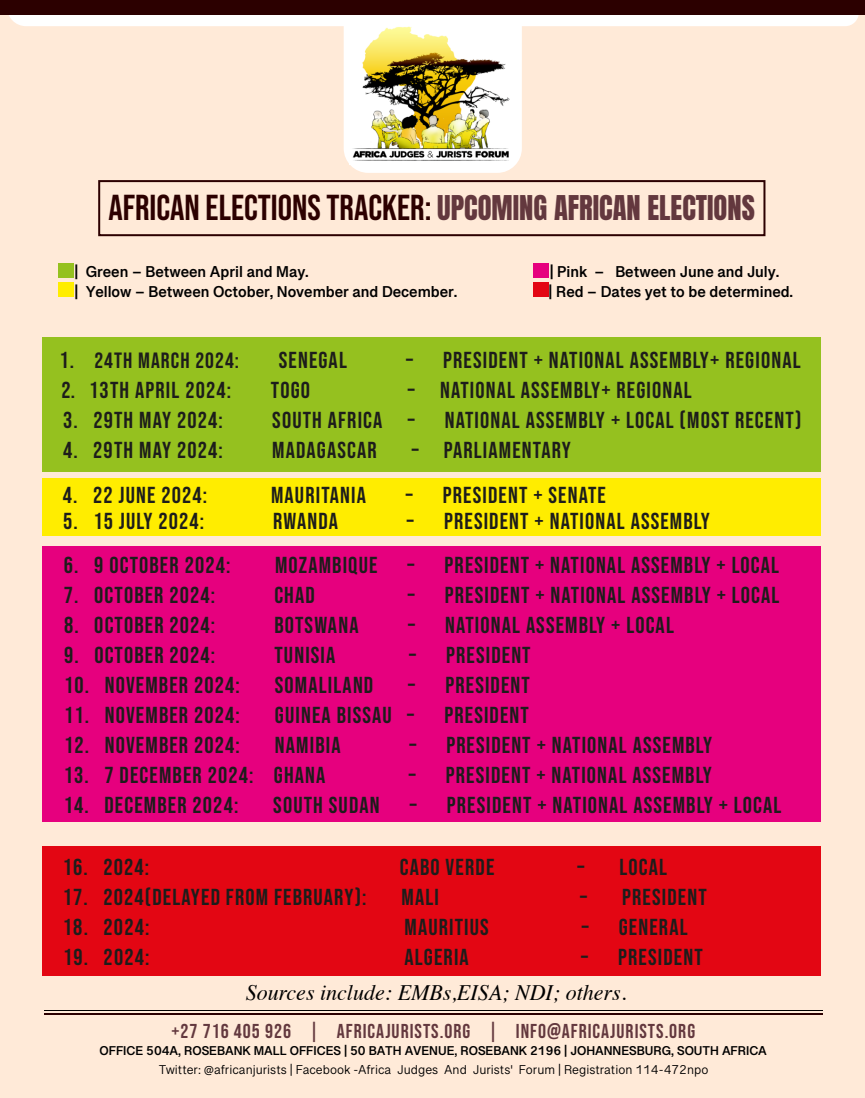
<style>
.page{position:relative;width:865px;height:1098px;background:#fff}
.page>*{position:absolute;margin:0;border:0;box-sizing:border-box;transform-origin:0 0}
.t1{font:35.9px "Bebas Neue";color:#2c0000}
.t2{font:23px "Bebas Neue";letter-spacing:.05em;color:#1d1d1b}
.t3{font:italic 22px "Times";color:#000}
.t4{font:22px "Bebas Neue";letter-spacing:.05em;color:#1d1d1b}
.t5{font:20px "Bebas Neue";letter-spacing:.05em;color:#63383e}
.t6{font:700 16px "Tamil Sangam MN";color:#000}
.t7{font:13px "Tamil Sangam MN";color:#000}
.t8{font:700 13px "Tamil Sangam MN";color:#000}
.s1{font-family:"Anton";font-size:28.5px;color:#63383e}
.s2{font-size:23px}
</style>
<div class="page">
<div style="left:0;top:11px;width:865px;height:1086px;background:#ffead8"></div>
<div style="left:42px;top:478px;width:778px;height:58px;background:#ffed00"></div>
<div style="left:42px;top:337px;width:778px;height:134px;background:#95c11f"></div>
<div style="left:42px;top:846px;width:778px;height:129px;background:#e30613"></div>
<div style="left:42px;top:546px;width:778px;height:275px;background:#e6007e"></div>
<div style="left:98px;top:180px;width:667px;height:56px;border:2px solid #2c0000"></div>
<svg style="left:9px;top:15px;width:849px;height:158px"></svg>
<div style="left:0;top:0;width:865px;height:15px;background:#2c0000"></div>
<hr style="left:44px;top:1009px;width:778px;height:1px;background:#000">
<div style="left:58px;top:263px;width:16px;height:14px;background:#95c11f"></div>
<div style="left:58px;top:282px;width:16px;height:14px;background:#ffed00"></div>
<div style="left:532px;top:263px;width:16px;height:14px;background:#e6007e"></div>
<div style="left:532px;top:282px;width:16px;height:14px;background:#e30613"></div>
<hr style="left:44px;top:1013px;width:778px;height:2px;background:#2c0000">
<h1 class="t1" style="left:108px;top:187px;width:648px">AFRICAN ELECTIONS TRACKER: <span class="s1">UPCOMING AFRICAN ELECTIONS</span></h1>
<p class="t6" style="left:74px;top:262px;width:236px">| Green – Between April and May.</p>
<p class="t6" style="left:550px;top:262px;width:231px">| Pink – Between June and July.</p>
<p class="t6" style="left:74px;top:281px;width:384px">| Yellow – Between October, November and December.</p>
<p class="t6" style="left:548px;top:281px;width:246px">| Red – Dates yet to be determined.</p>
<p class="t4" style="left:59px;top:348px;width:181px"><span class="s2">1.</span> 24TH MARCH 2024:</p>
<p class="t2" style="left:279px;top:347px;width:70px">SENEGAL</p>
<p class="t2" style="left:406px;top:347px;width:396px">– PRESIDENT + NATIONAL ASSEMBLY+ REGIONAL</p>
<p class="t2" style="left:62px;top:376px;width:171px">2. 13TH APRIL 2024:</p>
<p class="t2" style="left:271px;top:376px;width:41px">TOGO</p>
<p class="t2" style="left:408px;top:376px;width:285px">– NATIONAL ASSEMBLY+ REGIONAL</p>
<p class="t2" style="left:63px;top:406px;width:161px">3. 29TH MAY 2024:</p>
<p class="t2" style="left:272px;top:406px;width:144px">SOUTH AFRICA –</p>
<p class="t2" style="left:445px;top:406px;width:358px">NATIONAL ASSEMBLY + LOCAL (MOST RECENT)</p>
<p class="t2" style="left:63px;top:436px;width:161px">4. 29TH MAY 2024:</p>
<p class="t2" style="left:272px;top:436px;width:106px">MADAGASCAR</p>
<p class="t2" style="left:411px;top:436px;width:161px">– PARLIAMENTARY</p>
<p class="t2" style="left:63px;top:482px;width:146px">4. 22 JUNE 2024:</p>
<p class="t2" style="left:271px;top:482px;width:96px">MAURITANIA</p>
<p class="t2" style="left:406px;top:482px;width:202px">– PRESIDENT + SENATE</p>
<p class="t2" style="left:63px;top:507px;width:143px">5. 15 JULY 2024:</p>
<p class="t2" style="left:273px;top:507px;width:66px">RWANDA</p>
<p class="t2" style="left:407px;top:507px;width:304px">– PRESIDENT + NATIONAL ASSEMBLY</p>
<p class="t2" style="left:64px;top:552px;width:168px">6. 9 OCTOBER 2024:</p>
<p class="t2" style="left:275px;top:552px;width:104px">MOZAMBIQUE</p>
<p class="t2" style="left:407px;top:552px;width:373px">– PRESIDENT + NATIONAL ASSEMBLY + LOCAL</p>
<p class="t2" style="left:64px;top:582px;width:153px">7. OCTOBER 2024:</p>
<p class="t2" style="left:274px;top:582px;width:42px">CHAD</p>
<p class="t2" style="left:408px;top:582px;width:373px">– PRESIDENT + NATIONAL ASSEMBLY + LOCAL</p>
<p class="t2" style="left:64px;top:612px;width:153px">8. OCTOBER 2024:</p>
<p class="t2" style="left:274px;top:612px;width:86px">BOTSWANA</p>
<p class="t2" style="left:408px;top:612px;width:267px">– NATIONAL ASSEMBLY + LOCAL</p>
<p class="t2" style="left:64px;top:642px;width:153px">9. OCTOBER 2024:</p>
<p class="t2" style="left:274px;top:642px;width:62px">TUNISIA</p>
<p class="t2" style="left:409px;top:642px;width:123px">– PRESIDENT</p>
<p class="t2" style="left:64px;top:672px;width:177px">10. NOVEMBER 2024:</p>
<p class="t2" style="left:275px;top:672px;width:100px">SOMALILAND</p>
<p class="t2" style="left:408px;top:672px;width:123px">– PRESIDENT</p>
<p class="t2" style="left:64px;top:701px;width:177px">11. NOVEMBER 2024:</p>
<p class="t2" style="left:275px;top:701px;width:141px">GUINEA BISSAU –</p>
<p class="t2" style="left:444px;top:701px;width:86px">PRESIDENT</p>
<p class="t2" style="left:64px;top:731px;width:177px">12. NOVEMBER 2024:</p>
<p class="t2" style="left:275px;top:731px;width:67px">NAMIBIA</p>
<p class="t2" style="left:409px;top:731px;width:304px">– PRESIDENT + NATIONAL ASSEMBLY</p>
<p class="t2" style="left:64px;top:761px;width:263px">13. 7 DECEMBER 2024: GHANA</p>
<p class="t2" style="left:409px;top:761px;width:304px">– PRESIDENT + NATIONAL ASSEMBLY</p>
<p class="t2" style="left:64px;top:791px;width:176px">14. DECEMBER 2024:</p>
<p class="t2" style="left:273px;top:791px;width:108px">SOUTH SUDAN</p>
<p class="t2" style="left:410px;top:791px;width:373px">– PRESIDENT + NATIONAL ASSEMBLY + LOCAL</p>
<p class="t2" style="left:63px;top:853px;width:88px">16. 2024:</p>
<p class="t2" style="left:400px;top:853px;width:96px">CABO VERDE</p>
<p class="t2" style="left:577px;top:853px;width:91px">– LOCAL</p>
<p class="t2" style="left:63px;top:883px;width:305px">17. 2024(DELAYED FROM FEBRUARY):</p>
<p class="t2" style="left:401px;top:883px;width:39px">MALI</p>
<p class="t2" style="left:580px;top:883px;width:128px">– PRESIDENT</p>
<p class="t2" style="left:63px;top:913px;width:88px">18. 2024:</p>
<p class="t2" style="left:404px;top:913px;width:86px">MAURITIUS</p>
<p class="t2" style="left:581px;top:913px;width:107px">– GENERAL</p>
<p class="t2" style="left:63px;top:943px;width:88px">19. 2024:</p>
<p class="t2" style="left:404px;top:943px;width:66px">ALGERIA</p>
<p class="t2" style="left:581px;top:943px;width:123px">– PRESIDENT</p>
<p class="t3" style="left:246px;top:973px;width:382px">Sources include: EMBs,EISA; NDI; others.</p>
<p class="t5" style="left:171px;top:1019px;width:525px">+27 716 405 926 | AFRICAJURISTS.ORG | INFO@AFRICAJURISTS.ORG</p>
<p class="t8" style="left:100px;top:1043px;width:669px">OFFICE 504A, ROSEBANK MALL OFFICES | 50 BATH AVENUE, ROSEBANK 2196 | JOHANNESBURG, SOUTH AFRICA</p>
<p class="t7" style="left:159px;top:1061px;width:551px">Twitter: @africanjurists | Facebook -Africa Judges And Jurists' Forum | Registration 114-472npo</p>
</div>
